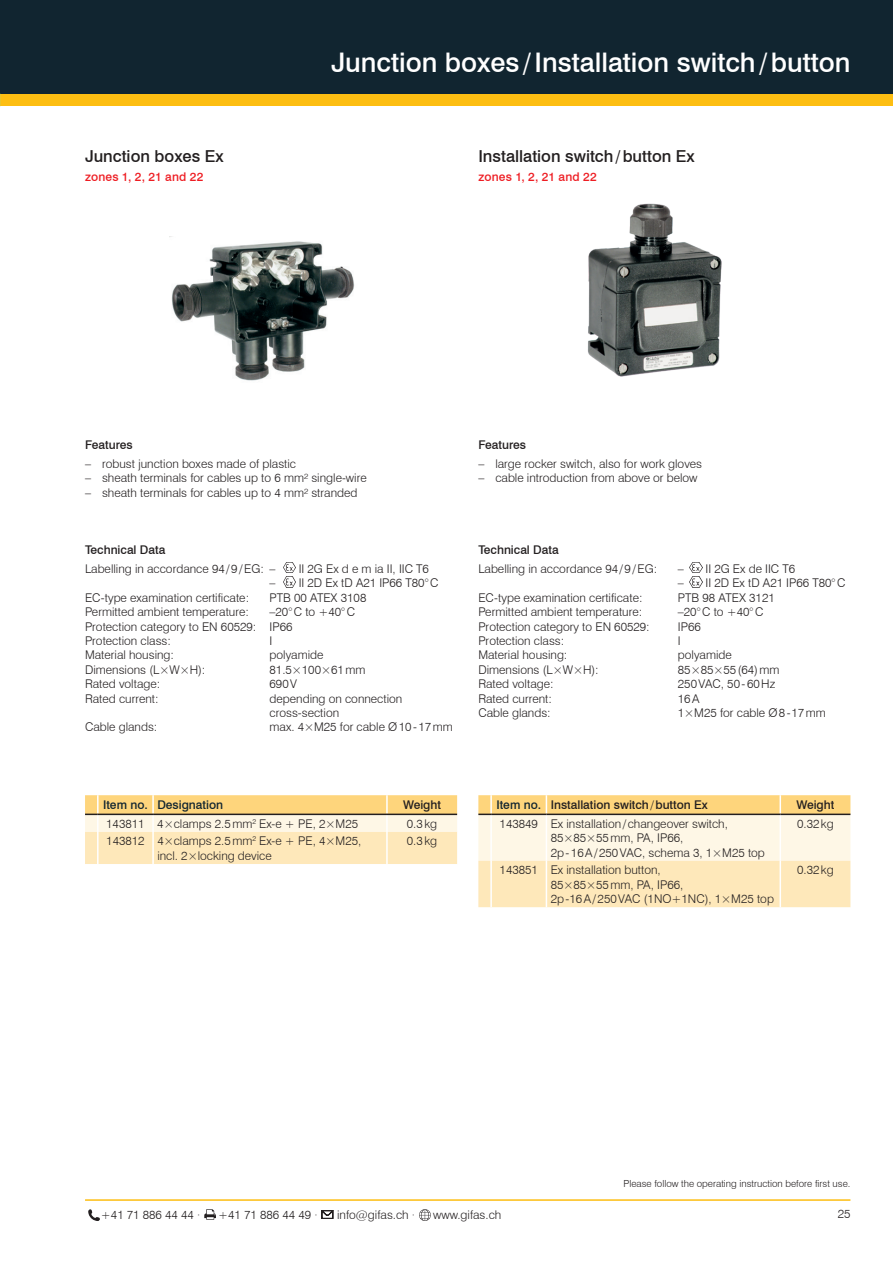
<style>
.page{position:relative;width:893px;height:1263px;background:#fff}
.page>*{position:absolute;margin:0;border:0;box-sizing:border-box;transform-origin:0 0}
.t1{font:500 27px "Swiss 721 BT";color:#fff}
.t2{font:500 16.5px "Swiss 721 BT";color:#231f20}
.t3{font:300 12px/14.4px "Swiss 721 BT";color:#231f20}
.t4{font:500 12px "Swiss 721 BT";color:#231f20}
.t5{font:500 12px "Swiss 721 BT";letter-spacing:.015em;color:#ee1d23}
.t6{font:500 12px "Swiss 721 BT";color:#112530}
.t7{font:300 9.75px "Swiss 721 BT";color:#231f20}
.s1{color:#112530}
.s2{font-weight:300}
</style>
<div class="page">
<div style="left:0;top:85px;width:893px;height:21px;background:#fdbe12"></div>
<hr style="left:85px;top:1199px;width:765px;height:2px;background:#fdbe12">
<svg style="left:88px;top:1209px;width:12px;height:12px"></svg>
<svg style="left:204px;top:1209px;width:12px;height:11px"></svg>
<svg style="left:322px;top:1210px;width:11px;height:9px"></svg>
<svg style="left:419px;top:1209px;width:12px;height:12px"></svg>
<div style="left:0;top:0;width:893px;height:94px;background:#112530"></div>
<img style="left:170px;top:236px;width:185px;height:145px">
<img style="left:587px;top:203px;width:135px;height:174px">
<svg style="left:690px;top:562px;width:12px;height:25px"></svg>
<svg style="left:283px;top:562px;width:12px;height:25px"></svg>
<svg style="left:85px;top:795px;width:372px;height:69px;background:#f9e3b3"></svg>
<hr style="left:98px;top:814px;width:55px;height:1px;background:#231f20">
<svg style="left:478px;top:795px;width:372px;height:112px;background:#fbe8c0"></svg>
<h2 class="t2" style="left:85px;top:146px;width:140px">Junction boxes Ex</h2>
<p class="t5" style="left:85px;top:169px;width:120px">zones 1, 2, 21 and 22</p>
<h1 class="t1" style="left:331px;top:46px;width:521px">Junction boxes/Installation switch/button</h1>
<h2 class="t2" style="left:478px;top:146px;width:218px">Installation switch/button Ex</h2>
<p class="t5" style="left:478px;top:169px;width:120px">zones 1, 2, 21 and 22</p>
<p class="t4" style="left:85px;top:438px;width:49px">Features</p>
<p class="t3" style="left:85px;top:456px;width:213px">– robust junction boxes made of plastic</p>
<p class="t3" style="left:85px;top:471px;width:283px">– sheath terminals for cables up to 6 mm² single-wire</p>
<p class="t3" style="left:85px;top:485px;width:274px">– sheath terminals for cables up to 4 mm² stranded</p>
<p class="t4" style="left:85px;top:543px;width:82px">Technical Data</p>
<p class="t3" style="left:85px;top:561px;width:192px">Labelling in accordance 94/9/EG: –</p>
<p class="t3" style="left:299px;top:561px;width:132px">II 2G Ex d e m ia II, IIC T6</p>
<p class="t3" style="left:270px;top:576px;width:170px">– II 2D Ex tD A21 IP66 T80°C</p>
<p class="t3" style="left:85px;top:590px;width:166px">EC-type examination certificate:</p>
<p class="t3" style="left:270px;top:590px;width:98px">PTB 00 ATEX 3108</p>
<p class="t3" style="left:85px;top:605px;width:165px">Permitted ambient temperature:</p>
<p class="t3" style="left:85px;top:605px;width:271px;text-indent:184px">–20°C to +40°C<br>Protection category to EN 60529: IP66<br>Protection class:</p>
<p class="t3" style="left:270px;top:633px;width:4px">I</p>
<p class="t3" style="left:85px;top:648px;width:91px">Material housing:</p>
<p class="t3" style="left:270px;top:648px;width:55px">polyamide</p>
<p class="t3" style="left:85px;top:662px;width:122px">Dimensions (L×W×H):</p>
<p class="t3" style="left:270px;top:662px;width:97px">81.5×100×61mm</p>
<p class="t3" style="left:85px;top:677px;width:77px">Rated voltage:</p>
<p class="t3" style="left:270px;top:677px;width:29px">690V</p>
<p class="t3" style="left:85px;top:691px;width:75px">Rated current:</p>
<p class="t3" style="left:270px;top:691px;width:134px">depending on connection cross-section</p>
<p class="t3" style="left:85px;top:720px;width:74px">Cable glands:</p>
<p class="t3" style="left:270px;top:720px;width:185px">max. 4×M25 for cable Ø10-17mm</p>
<p class="t6" style="left:103px;top:797px;width:122px">Item no. Designation</p>
<p class="t4" style="left:403px;top:797px;width:40px">Weight</p>
<p class="t3" style="left:106px;top:816px;width:253px">143811 4×clamps 2.5mm<sup>2</sup> Ex-e + PE, 2×M25</p>
<p class="t3" style="left:407px;top:816px;width:32px">0.3kg</p>
<p class="t3" style="left:157px;top:834px;width:206px;text-indent:-51px">143812 4×clamps 2.5mm<sup>2</sup> Ex-e + PE, 4×M25, incl. 2×locking device</p>
<p class="t3" style="left:407px;top:834px;width:32px">0.3kg</p>
<p class="t4" style="left:478px;top:438px;width:49px">Features</p>
<p class="t3" style="left:478px;top:456px;width:225px">– large rocker switch, also for work gloves</p>
<p class="t3" style="left:478px;top:471px;width:221px">– cable introduction from above or below</p>
<p class="t4" style="left:478px;top:543px;width:82px">Technical Data</p>
<p class="t3" style="left:478px;top:561px;width:180px">Labelling in accordance 94/9/EG:</p>
<p class="t3" style="left:678px;top:561px;width:119px">– II 2G Ex de IIC T6</p>
<p class="t3" style="left:678px;top:576px;width:169px">– II 2D Ex tD A21 IP66 T80°C</p>
<p class="t3" style="left:478px;top:590px;width:166px">EC-type examination certificate:</p>
<p class="t3" style="left:678px;top:590px;width:98px">PTB 98 ATEX 3121</p>
<p class="t3" style="left:478px;top:605px;width:165px">Permitted ambient temperature:</p>
<p class="t3" style="left:678px;top:605px;width:87px">–20°C to +40°C</p>
<p class="t3" style="left:478px;top:619px;width:173px">Protection category to EN 60529:</p>
<p class="t3" style="left:678px;top:619px;width:24px">IP66</p>
<p class="t3" style="left:478px;top:633px;width:87px">Protection class:</p>
<p class="t3" style="left:678px;top:633px;width:4px">I</p>
<p class="t3" style="left:478px;top:648px;width:91px">Material housing:</p>
<p class="t3" style="left:678px;top:648px;width:55px">polyamide</p>
<p class="t3" style="left:478px;top:662px;width:122px">Dimensions (L×W×H):</p>
<p class="t3" style="left:678px;top:662px;width:103px">85×85×55(64)mm</p>
<p class="t3" style="left:478px;top:677px;width:77px">Rated voltage:</p>
<p class="t3" style="left:678px;top:677px;width:99px">250VAC, 50-60Hz</p>
<p class="t3" style="left:478px;top:691px;width:75px">Rated current:</p>
<p class="t3" style="left:678px;top:691px;width:23px">16A</p>
<p class="t3" style="left:478px;top:705px;width:74px">Cable glands:</p>
<p class="t3" style="left:678px;top:705px;width:149px">1×M25 for cable Ø8-17mm</p>
<p class="t4" style="left:496px;top:797px;width:213px"><span class="s1">Item no.</span> Installation switch<span class="s2">/</span>button Ex</p>
<p class="t4" style="left:796px;top:797px;width:40px">Weight</p>
<p class="t3" style="left:551px;top:816px;width:216px;text-indent:-51px">143849 Ex installation/changeover switch,<br>85×85×55mm, PA, IP66,<br>2p-16A/250VAC, schema 3, 1×M25 top</p>
<p class="t3" style="left:797px;top:816px;width:38px">0.32kg</p>
<p class="t3" style="left:551px;top:862px;width:225px;text-indent:-51px">143851 Ex installation button,<br>85×85×55mm, PA, IP66,<br>2p-16A/250VAC (1NO+1NC), 1×M25 top</p>
<p class="t3" style="left:797px;top:862px;width:38px">0.32kg</p>
<p class="t7" style="left:623px;top:1177px;width:228px">Please follow the operating instruction before first use.</p>
<p class="t3" style="left:101px;top:1207px;width:101px">+41 71 886 44 44 ·</p>
<p class="t3" style="left:218px;top:1207px;width:101px">+41 71 886 44 49 ·</p>
<p class="t3" style="left:337px;top:1207px;width:80px">info@gifas.ch ·</p>
<p class="t3" style="left:433px;top:1207px;width:70px">www.gifas.ch</p>
<p class="t3" style="left:838px;top:1207px;width:14px">25</p>
</div>
